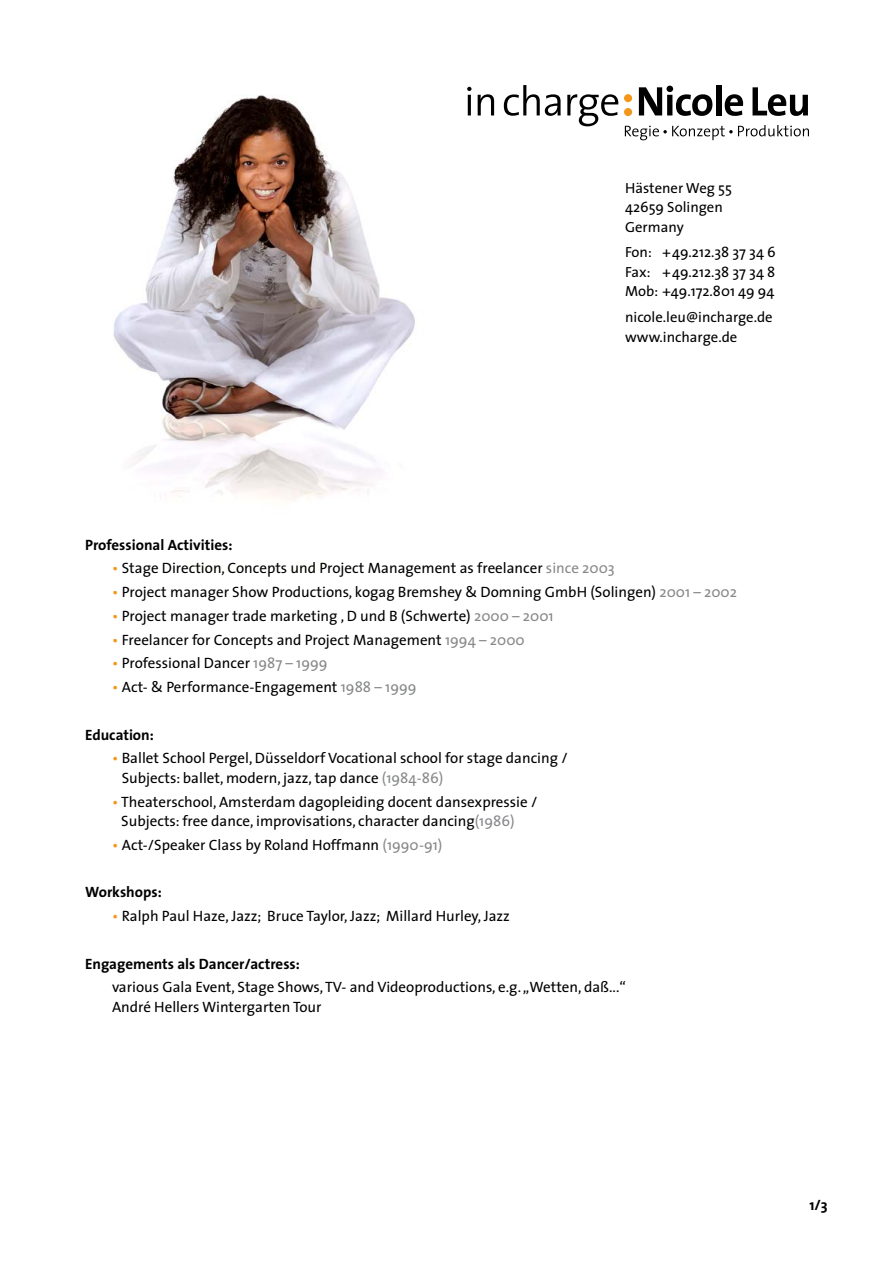
<style>
.page{position:relative;width:893px;height:1263px;background:#fff}
.page>*{position:absolute;margin:0;border:0;box-sizing:border-box;transform-origin:0 0}
.t1{font:15px/19.5px "The Sans";color:#000}
.t2{font:700 15px "The Sans";color:#000}
.t3{font:14.7px/19.5px "The Sans";color:#000}
.s1{color:#f3971b}
.s2{color:#87888a}
</style>
<div class="page">
<img style="left:113px;top:95px;width:302px;height:405px">
<svg style="left:467px;top:87px;width:4px;height:4px"></svg>
<hr style="left:468px;top:95px;width:3px;height:20px;background:#000">
<svg style="left:478px;top:94px;width:16px;height:21px"></svg>
<svg style="left:504px;top:85px;width:57px;height:31px"></svg>
<svg style="left:567px;top:94px;width:51px;height:32px"></svg>
<svg style="left:624px;top:94px;width:8px;height:22px"></svg>
<svg style="left:639px;top:86px;width:73px;height:30px"></svg>
<div style="left:716px;top:85px;width:5px;height:30px;background:#000"></div>
<svg style="left:725px;top:94px;width:18px;height:22px"></svg>
<svg style="left:752px;top:87px;width:56px;height:29px"></svg>
<svg style="left:625px;top:125px;width:184px;height:15px"></svg>
<p class="t3" style="left:625px;top:177px;width:108px">Hästener Weg 55<br>42659 Solingen<br>Germany</p>
<p class="t3" style="left:625px;top:242px;width:152px;text-align:justify">Fon: +49.212.38 37 34 6<br>Fax: +49.212.38 37 34 8<br>Mob: +49.172.801 49 94</p>
<p class="t3" style="left:625px;top:307px;width:149px">nicole.leu@incharge.de www.incharge.de</p>
<p class="t2" style="left:85px;top:532px;width:149px">Professional Activities:</p>
<p class="t1" style="left:112px;top:558px;width:504px"><span class="s1">•</span> Stage Direction, Concepts und Project Management as freelancer <span class="s2">since 2003</span></p>
<p class="t1" style="left:112px;top:582px;width:626px"><span class="s1">•</span> Project manager Show Productions, kogag Bremshey &amp; Domning GmbH (Solingen) <span class="s2">2001 – 2002</span></p>
<p class="t1" style="left:112px;top:605px;width:443px"><span class="s1">•</span> Project manager trade marketing , D und B (Schwerte) <span class="s2">2000 – 2001</span></p>
<p class="t1" style="left:112px;top:629px;width:414px"><span class="s1">•</span> Freelancer for Concepts and Project Management <span class="s2">1994 – 2000</span></p>
<p class="t1" style="left:112px;top:653px;width:217px"><span class="s1">•</span> Professional Dancer <span class="s2">1987 – 1999</span></p>
<p class="t1" style="left:112px;top:677px;width:306px"><span class="s1">•</span> Act- &amp; Performance-Engagement <span class="s2">1988 – 1999</span></p>
<p class="t2" style="left:85px;top:722px;width:70px">Education:</p>
<p class="t1" style="left:122px;top:748px;width:447px;text-indent:-10px"><span class="s1">•</span> Ballet School Pergel, Düsseldorf Vocational school for stage dancing /<br>Subjects: ballet, modern, jazz, tap dance <span class="s2">(1984-86)</span></p>
<p class="t1" style="left:121px;top:791px;width:418px;text-indent:-9px"><span class="s1">•</span> Theaterschool, Amsterdam dagopleiding docent dansexpressie /<br>Subjects: free dance, improvisations, character dancing<span class="s2">(1986)</span></p>
<p class="t1" style="left:112px;top:834px;width:332px"><span class="s1">•</span> Act-/Speaker Class by Roland Hoffmann <span class="s2">(1990-91)</span></p>
<p class="t2" style="left:85px;top:880px;width:78px">Workshops:</p>
<p class="t1" style="left:112px;top:906px;width:399px"><span class="s1">•</span> Ralph Paul Haze, Jazz; Bruce Taylor, Jazz; Millard Hurley, Jazz</p>
<p class="t2" style="left:85px;top:951px;width:216px">Engagements als Dancer/actress:</p>
<p class="t1" style="left:112px;top:977px;width:515px">various Gala Event, Stage Shows, TV- and Videoproductions, e.g. „Wetten, daß...“<br>André Hellers Wintergarten Tour</p>
<p class="t2" style="left:809px;top:1192px;width:20px">1/3</p>
</div>
